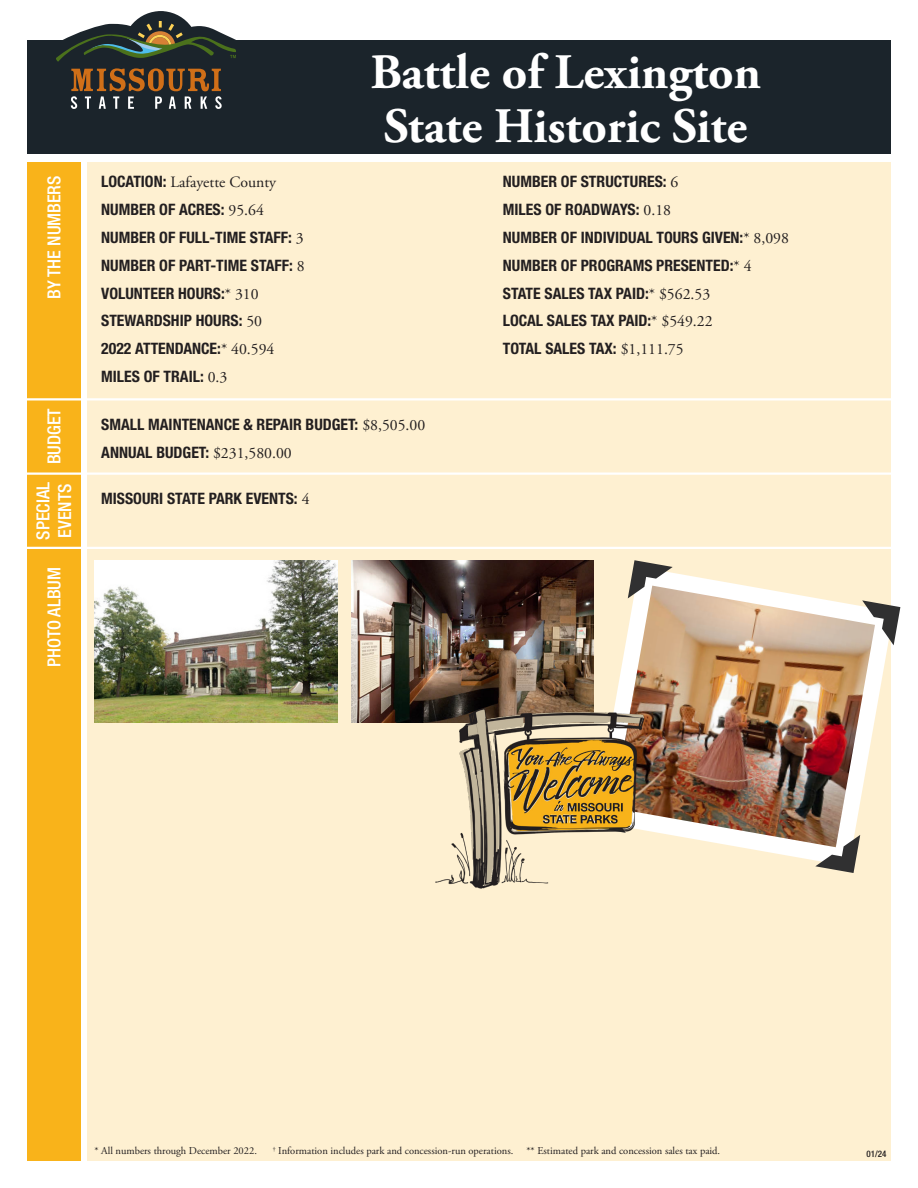
<style>
.page{position:relative;width:918px;height:1188px;background:#fff}
.page>*{position:absolute;margin:0;border:0;box-sizing:border-box;transform-origin:0 0}
.t1{font:700 49.5px/54px "Adobe Garamond Pro";color:#fff}
.t2{font:500 condensed 18px "Helvetica Neue LT Std";color:#fff}
.Listings{font:700 condensed 15.75px "Helvetica Neue LT Std";color:#231f20}
.Listings-2{font:15.75px "Adobe Garamond Pro";color:#231f20}
.t3{font:10.5px "Adobe Garamond Pro";color:#231f20}
.t4{font:500 condensed 9px "Helvetica Neue LT Std";color:#231f20}
.s1{font-family:"Helvetica Neue LT Std";font-weight:700;font-stretch:condensed}
.s2{font-family:"Adobe Garamond Pro";font-weight:400;font-stretch:normal}
</style>
<div class="page">
<div style="left:27px;top:40px;width:864px;height:114px;background:#1b242b"></div>
<svg style="left:56px;top:11px;width:180px;height:98px"></svg>
<div style="left:88px;top:162px;width:803px;height:999px;background:#fef0d1"></div>
<div style="left:27px;top:162px;width:54px;height:999px;background:#f9b31a"></div>
<hr style="left:27px;top:547px;width:864px;height:2px;background:#fff">
<hr style="left:27px;top:398px;width:864px;height:2px;background:#fff">
<hr style="left:27px;top:472px;width:864px;height:3px;background:#fff">
<svg style="left:673px;top:573px;width:215px;height:288px"></svg>
<img style="left:615px;top:586px;width:260px;height:261px">
<svg style="left:628px;top:560px;width:45px;height:38px"></svg>
<svg style="left:862px;top:600px;width:38px;height:45px"></svg>
<svg style="left:815px;top:835px;width:45px;height:38px"></svg>
<img style="left:351px;top:560px;width:243px;height:162px">
<img style="left:94px;top:560px;width:244px;height:162px">
<img style="left:432px;top:704px;width:216px;height:185px">
<p class="t2" style="left:43px;top:299px;width:125px;rotate:-90deg">BY THE NUMBERS</p>
<p class="t2" style="left:43px;top:464px;width:57px;rotate:-90deg">BUDGET</p>
<p class="t2" style="left:33px;top:540px;width:59px;rotate:-90deg">SPECIAL</p>
<p class="t2" style="left:54px;top:538px;width:55px;rotate:-90deg">EVENTS</p>
<p class="t2" style="left:43px;top:667px;width:101px;rotate:-90deg">PHOTO ALBUM</p>
<p class="Listings-2" style="left:101px;top:172px;width:176px"><span class="s1">LOCATION:</span> Lafayette County</p>
<p class="Listings" style="left:101px;top:200px;width:164px">NUMBER OF ACRES: <span class="s2">95.64</span></p>
<p class="Listings" style="left:101px;top:228px;width:204px">NUMBER OF FULL-TIME STAFF: <span class="s2">3</span></p>
<p class="Listings" style="left:101px;top:255px;width:205px">NUMBER OF PART-TIME STAFF: <span class="s2">8</span></p>
<p class="Listings" style="left:101px;top:283px;width:159px">VOLUNTEER HOURS:<span class="s2">* 310</span></p>
<p class="Listings" style="left:101px;top:311px;width:162px">STEWARDSHIP HOURS: <span class="s2">50</span></p>
<p class="Listings" style="left:101px;top:339px;width:175px">2022 ATTENDANCE:<span class="s2">* 40.594</span></p>
<p class="Listings" style="left:101px;top:367px;width:128px">MILES OF TRAIL: <span class="s2">0.3</span></p>
<p class="t1" style="left:370px;top:47px;width:392px">Battle of Lexington<br>State Historic Site</p>
<p class="Listings" style="left:503px;top:172px;width:177px">NUMBER OF STRUCTURES: <span class="s2">6</span></p>
<p class="Listings" style="left:503px;top:200px;width:170px">MILES OF ROADWAYS: <span class="s2">0.18</span></p>
<p class="Listings" style="left:503px;top:228px;width:288px">NUMBER OF INDIVIDUAL TOURS GIVEN:<span class="s2">* 8,098</span></p>
<p class="Listings" style="left:503px;top:255px;width:250px">NUMBER OF PROGRAMS PRESENTED:<span class="s2">* 4</span></p>
<p class="Listings" style="left:503px;top:283px;width:209px">STATE SALES TAX PAID:<span class="s2">* $562.53</span></p>
<p class="Listings" style="left:503px;top:311px;width:211px">LOCAL SALES TAX PAID:<span class="s2">* $549.22</span></p>
<p class="Listings" style="left:503px;top:339px;width:182px">TOTAL SALES TAX: <span class="s2">$1,111.75</span></p>
<p class="Listings" style="left:101px;top:415px;width:326px">SMALL MAINTENANCE &amp; REPAIR BUDGET: <span class="s2">$8,505.00</span></p>
<p class="Listings" style="left:101px;top:443px;width:192px">ANNUAL BUDGET: <span class="s2">$231,580.00</span></p>
<p class="Listings" style="left:101px;top:489px;width:210px">MISSOURI STATE PARK EVENTS: <span class="s2">4</span></p>
<p class="t3" style="left:94px;top:1144px;width:164px">* All numbers through December 2022.</p>
<p class="t3" style="left:273px;top:1144px;width:242px"><sup>†</sup> Information includes park and concession-run operations.</p>
<p class="t3" style="left:527px;top:1144px;width:195px">** Estimated park and concession sales tax paid.</p>
<p class="t4" style="left:866px;top:1148px;width:21px">01/24</p>
<p class="t4" style="left:866px;top:1148px;width:21px">12 3</p>
</div>
